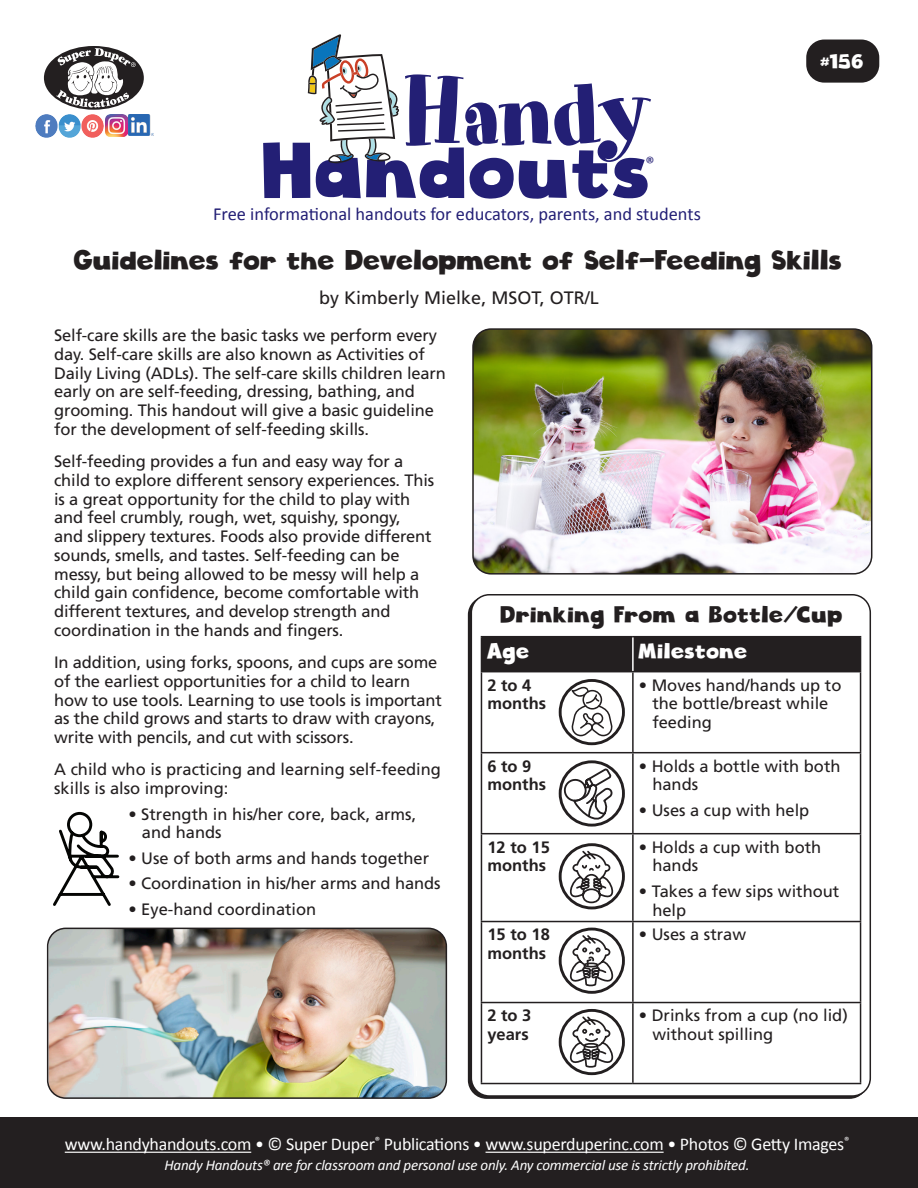
<style>
.page{position:relative;width:918px;height:1188px;background:#fff}
.page>*{position:absolute;margin:0;border:0;box-sizing:border-box;transform-origin:0 0}
.t1{font:93.75px "Art Department JNL";letter-spacing:-.03em;color:#231f75}
.t2{font:76.8px "Cloudy Witha Chanceof Love";color:#231f75}
.HH_Title{font:27px "Cloudy Witha Chanceof Love";letter-spacing:-.02em;color:#231f20}
.HH_Text{font:22.5px "Cloudy Witha Chanceof Love";color:#231f20}
.t3{font:21px "Cloudy Witha Chanceof Love";color:#fff}
.t4{font:19.5px "Cloudy Witha Chanceof Love";color:#fff}
.t5{font:18.45px "Calibri";color:#231f75}
.t6{font:18px "Calibri";letter-spacing:-.015em;color:#fff}
.HH_Author{font:18px "Frutiger";color:#231f20}
.t7{font:18px "Calibri";color:#231f75}
.HH_Text-2{font:16.5px/18.8px "Frutiger";letter-spacing:-.01em;color:#231f20}
.t8{font:700 16.5px "Frutiger";color:#231f20}
.t9{font:italic 15px "Calibri";letter-spacing:-.015em;color:#fff}
</style>
<div class="page">
<div style="left:0;top:1118px;width:918px;height:70px;background:#231f20"></div>
<hr style="left:65px;top:1152px;width:186px;height:1px;background:#fff">
<hr style="left:486px;top:1152px;width:178px;height:1px;background:#fff">
<div style="left:471px;top:594px;width:400px;height:503px;border:2px solid #231f20;border-radius:18px"></div>
<div style="left:806px;top:40px;width:73px;height:43px;background:#231f20;border-radius:18px"></div>
<div style="left:44px;top:46px;width:100px;height:64px;background:#231f20;border-radius:50%"></div>
<svg style="left:56px;top:48px;width:80px;height:60px"></svg>
<img style="left:36px;top:115px;width:68px;height:22px">
<img style="left:106px;top:115px;width:21px;height:21px">
<img style="left:129px;top:115px;width:24px;height:21px">
<svg style="left:308px;top:34px;width:91px;height:129px"></svg>
<img style="left:475px;top:331px;width:397px;height:241px">
<div style="left:472px;top:328px;width:400px;height:247px;border:2px solid #231f20;border-radius:18px"></div>
<img style="left:49px;top:928px;width:397px;height:168px">
<div style="left:47px;top:928px;width:400px;height:171px;border:2px solid #231f20;border-radius:18px"></div>
<div style="left:482px;top:637px;width:378px;height:34px;background:#231f20"></div>
<hr style="left:481px;top:672px;width:1px;height:80px;background:#231f20">
<hr style="left:632px;top:672px;width:2px;height:80px;background:#231f20">
<hr style="left:860px;top:672px;width:1px;height:80px;background:#231f20">
<hr style="left:481px;top:752px;width:152px;height:1px;background:#231f20">
<hr style="left:481px;top:753px;width:1px;height:80px;background:#231f20">
<hr style="left:633px;top:752px;width:228px;height:1px;background:#231f20">
<hr style="left:632px;top:753px;width:2px;height:80px;background:#231f20">
<hr style="left:860px;top:753px;width:1px;height:80px;background:#231f20">
<hr style="left:481px;top:833px;width:152px;height:1px;background:#231f20">
<hr style="left:481px;top:834px;width:1px;height:87px;background:#231f20">
<hr style="left:633px;top:833px;width:228px;height:1px;background:#231f20">
<hr style="left:632px;top:834px;width:2px;height:87px;background:#231f20">
<hr style="left:860px;top:834px;width:1px;height:87px;background:#231f20">
<hr style="left:481px;top:921px;width:152px;height:1px;background:#231f20">
<hr style="left:481px;top:922px;width:1px;height:80px;background:#231f20">
<hr style="left:633px;top:921px;width:228px;height:1px;background:#231f20">
<hr style="left:632px;top:922px;width:2px;height:80px;background:#231f20">
<hr style="left:860px;top:922px;width:1px;height:80px;background:#231f20">
<hr style="left:481px;top:1002px;width:152px;height:1px;background:#231f20">
<hr style="left:481px;top:1003px;width:1px;height:80px;background:#231f20">
<hr style="left:633px;top:1002px;width:228px;height:1px;background:#231f20">
<hr style="left:632px;top:1003px;width:2px;height:80px;background:#231f20">
<hr style="left:860px;top:1003px;width:1px;height:80px;background:#231f20">
<hr style="left:481px;top:1083px;width:152px;height:1px;background:#231f20">
<hr style="left:633px;top:1083px;width:228px;height:1px;background:#231f20">
<hr style="left:481px;top:636px;width:152px;height:1px;background:#231f20">
<hr style="left:481px;top:637px;width:1px;height:34px;background:#231f20">
<hr style="left:633px;top:636px;width:228px;height:1px;background:#231f20">
<hr style="left:860px;top:637px;width:1px;height:34px;background:#231f20">
<hr style="left:481px;top:671px;width:152px;height:1px;background:#231f20">
<hr style="left:633px;top:671px;width:228px;height:1px;background:#231f20">
<hr style="left:632px;top:637px;width:2px;height:34px;background:#fff">
<svg style="left:571px;top:687px;width:42px;height:49px"></svg>
<div style="left:559px;top:679px;width:66px;height:66px;border:3px solid #231f20;border-radius:50%"></div>
<div style="left:559px;top:760px;width:66px;height:67px;border:3px solid #231f20;border-radius:50%"></div>
<svg style="left:563px;top:767px;width:51px;height:56px"></svg>
<div style="left:559px;top:928px;width:66px;height:66px;border:3px solid #231f20;border-radius:50%"></div>
<svg style="left:562px;top:934px;width:59px;height:55px"></svg>
<div style="left:559px;top:1009px;width:66px;height:66px;border:3px solid #231f20;border-radius:50%"></div>
<svg style="left:562px;top:1015px;width:59px;height:55px"></svg>
<div style="left:559px;top:843px;width:66px;height:66px;border:3px solid #231f20;border-radius:50%"></div>
<svg style="left:562px;top:849px;width:59px;height:55px"></svg>
<svg style="left:53px;top:811px;width:67px;height:95px"></svg>
<p class="t1" style="left:402px;top:57px;width:252px">Handy</p>
<p class="t2" style="left:264px;top:123px;width:391px">Handouts</p>
<p class="t7" style="left:646px;top:150px;width:11px">®</p>
<p class="t5" style="left:213px;top:201px;width:489px">Free informational handouts for educators, parents, and students</p>
<p class="t4" style="left:821px;top:49px;width:45px">#156</p>
<p class="HH_Title" style="left:75px;top:243px;width:770px">Guidelines for the Development of Self-Feeding Skills</p>
<p class="HH_Author" style="left:319px;top:288px;width:281px">by Kimberly Mielke, MSOT, OTR/L</p>
<p class="HH_Text-2" style="left:54px;top:326px;width:393px">Self-care skills are the basic tasks we perform every day. Self-care skills are also known as Activities of Daily Living (ADLs). The self-care skills children learn early on are self-feeding, dressing, bathing, and grooming. This handout will give a basic guideline for the development of self-feeding skills.</p>
<p class="HH_Text-2" style="left:54px;top:452px;width:382px">Self-feeding provides a fun and easy way for a child to explore different sensory experiences. This is a great opportunity for the child to play with and feel crumbly, rough, wet, squishy, spongy,<br>and slippery textures. Foods also provide different sounds, smells, and tastes. Self-feeding can be messy, but being allowed to be messy will help a child gain confidence, become comfortable with different textures, and develop strength and coordination in the hands and fingers.</p>
<p class="HH_Text-2" style="left:54px;top:653px;width:389px">In addition, using forks, spoons, and cups are some of the earliest opportunities for a child to learn how to use tools. Learning to use tools is important as the child grows and starts to draw with crayons, write with pencils, and cut with scissors.</p>
<p class="HH_Text-2" style="left:54px;top:760px;width:388px">A child who is practicing and learning self-feeding skills is also improving:</p>
<p class="HH_Text-2" style="left:142px;top:804px;width:276px;text-indent:-14px">• Strength in his/her core, back, arms, and hands</p>
<p class="HH_Text-2" style="left:128px;top:849px;width:302px">• Use of both arms and hands together</p>
<p class="HH_Text-2" style="left:128px;top:874px;width:314px">• Coordination in his/her arms and hands</p>
<p class="HH_Text-2" style="left:128px;top:900px;width:189px">• Eye-hand coordination</p>
<p class="HH_Text" style="left:501px;top:601px;width:344px">Drinking From a Bottle/Cup</p>
<p class="t3" style="left:487px;top:638px;width:45px">Age</p>
<p class="t3" style="left:639px;top:638px;width:111px">Milestone</p>
<p class="t8" style="left:487px;top:675px;width:46px">2 to 4</p>
<p class="t8" style="left:487px;top:694px;width:60px">months</p>
<p class="HH_Text-2" style="left:652px;top:675px;width:191px;text-indent:-14px">• Moves hand/hands up to the bottle/breast while feeding</p>
<p class="t8" style="left:487px;top:756px;width:46px">6 to 9</p>
<p class="t8" style="left:487px;top:775px;width:60px">months</p>
<p class="t8" style="left:487px;top:837px;width:64px">12 to 15</p>
<p class="t8" style="left:487px;top:856px;width:60px">months</p>
<p class="t8" style="left:487px;top:925px;width:64px">15 to 18</p>
<p class="t8" style="left:487px;top:944px;width:60px">months</p>
<p class="t8" style="left:487px;top:1006px;width:46px">2 to 3</p>
<p class="t8" style="left:487px;top:1025px;width:43px">years</p>
<p class="HH_Text-2" style="left:652px;top:756px;width:190px;text-indent:-14px">• Holds a bottle with both hands</p>
<p class="HH_Text-2" style="left:639px;top:801px;width:172px">• Uses a cup with help</p>
<p class="HH_Text-2" style="left:652px;top:837px;width:170px;text-indent:-14px">• Holds a cup with both hands</p>
<p class="HH_Text-2" style="left:652px;top:882px;width:189px;text-indent:-14px">• Takes a few sips without help</p>
<p class="HH_Text-2" style="left:639px;top:925px;width:109px">• Uses a straw</p>
<p class="HH_Text-2" style="left:652px;top:1006px;width:197px;text-indent:-14px">• Drinks from a cup (no lid) without spilling</p>
<p class="t6" style="left:65px;top:1132px;width:786px">www.handyhandouts.com • © Super Duper<sup>®</sup> Publications • www.superduperinc.com • Photos © Getty Images<sup>®</sup></p>
<p class="t9" style="left:164px;top:1154px;width:587px">Handy Handouts® are for classroom and personal use only. Any commercial use is strictly prohibited.</p>
</div>
